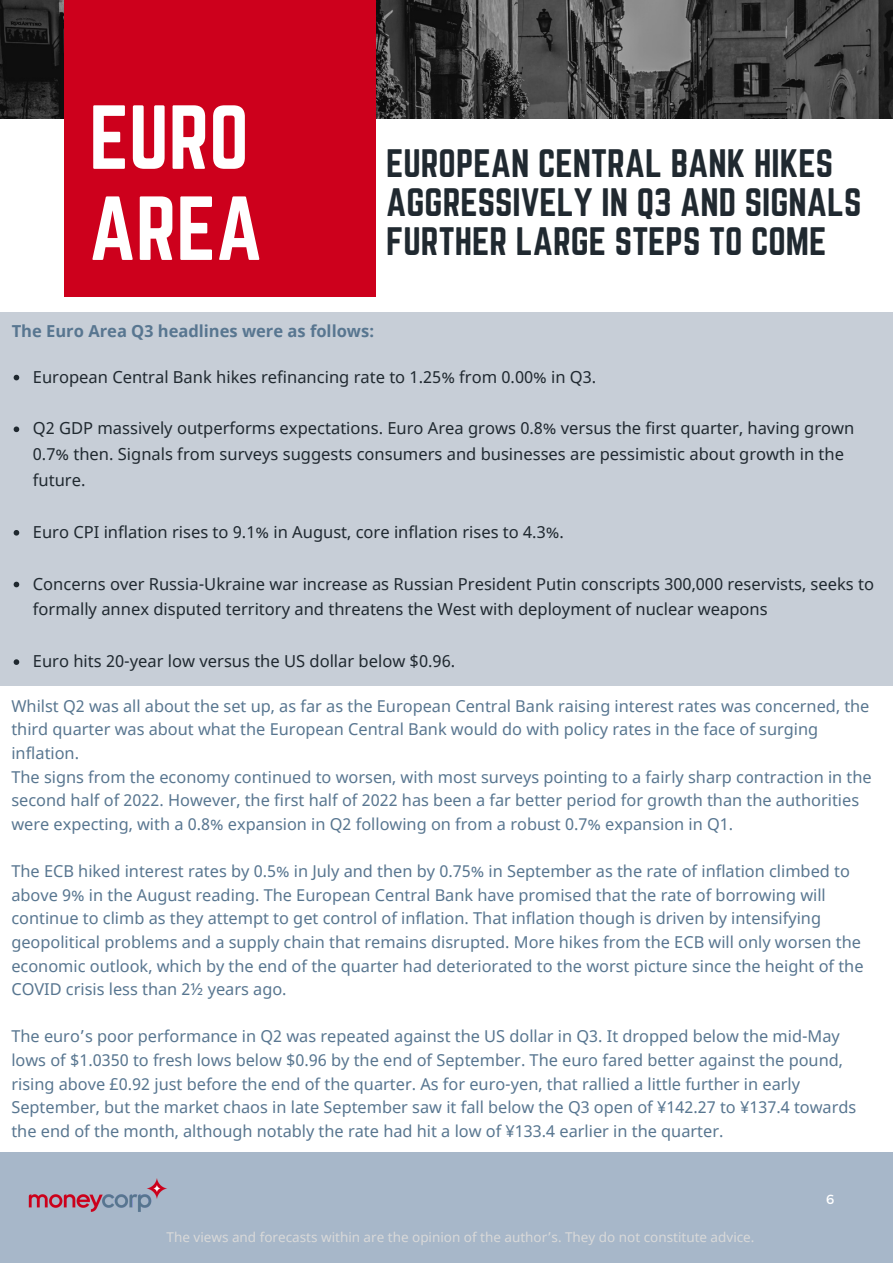
<style>
.page{position:relative;width:893px;height:1264px;background:#fff}
.page>*{position:absolute;margin:0;border:0;box-sizing:border-box;transform-origin:0 0}
.t1{font:79.35px/91.1px "Norwester";color:#fff}
.t2{font:34.65px/39.3px "Norwester";color:#202930}
.t3{font:16.5px/25.8px "Noto Sans";color:#202930}
.t4{font:700 16.5px "Noto Sans";color:#587690}
.t5{font:16.35px/23.5px "Noto Sans";color:#587690}
.t6{font:13.5px "Noto Sans";color:#d9d9d9}
.t7{font:13.2px "Montserrat";color:#fff}
</style>
<div class="page">
<div style="left:0;top:1152px;width:892px;height:110px;background:#a7b7c9"></div>
<img style="left:0;top:0;width:892px;height:119px">
<div style="left:65px;top:0;width:310px;height:296px;background:#cd001c"></div>
<div style="left:0;top:312px;width:892px;height:374px;background:#c7ced7"></div>
<svg style="left:14px;top:375px;width:5px;height:5px"></svg>
<svg style="left:14px;top:426px;width:5px;height:6px"></svg>
<svg style="left:14px;top:530px;width:5px;height:5px"></svg>
<svg style="left:14px;top:581px;width:5px;height:6px"></svg>
<svg style="left:14px;top:659px;width:5px;height:6px"></svg>
<img style="left:28px;top:1178px;width:139px;height:34px">
<h1 class="t1" style="left:89px;top:91px;width:175px">EURO<br>AREA</h1>
<h2 class="t2" style="left:386px;top:143px;width:476px">EUROPEAN CENTRAL BANK HIKES<br>AGGRESSIVELY IN Q3 AND SIGNALS<br>FURTHER LARGE STEPS TO COME</h2>
<p class="t4" style="left:12px;top:319px;width:364px">The Euro Area Q3 headlines were as follows:</p>
<p class="t3" style="left:33px;top:363px;width:565px">European Central Bank hikes refinancing rate to 1.25% from 0.00% in Q3.</p>
<p class="t3" style="left:33px;top:415px;width:823px">Q2 GDP massively outperforms expectations. Euro Area grows 0.8% versus the first quarter, having grown<br>0.7% then. Signals from surveys suggests consumers and businesses are pessimistic about growth in the future.</p>
<p class="t3" style="left:33px;top:518px;width:532px">Euro CPI inflation rises to 9.1% in August, core inflation rises to 4.3%.</p>
<p class="t3" style="left:33px;top:570px;width:842px">Concerns over Russia-Ukraine war increase as Russian President Putin conscripts 300,000 reservists, seeks to formally annex disputed territory and threatens the West with deployment of nuclear weapons</p>
<p class="t3" style="left:33px;top:648px;width:424px">Euro hits 20-year low versus the US dollar below $0.96.</p>
<p class="t5" style="left:11px;top:693px;width:861px">Whilst Q2 was all about the set up, as far as the European Central Bank raising interest rates was concerned, the third quarter was about what the European Central Bank would do with policy rates in the face of surging inflation.<br>The signs from the economy continued to worsen, with most surveys pointing to a fairly sharp contraction in the second half of 2022. However, the first half of 2022 has been a far better period for growth than the authorities were expecting, with a 0.8% expansion in Q2 following on from a robust 0.7% expansion in Q1.</p>
<p class="t5" style="left:11px;top:859px;width:853px">The ECB hiked interest rates by 0.5% in July and then by 0.75% in September as the rate of inflation climbed to above 9% in the August reading. The European Central Bank have promised that the rate of borrowing will continue to climb as they attempt to get control of inflation. That inflation though is driven by intensifying geopolitical problems and a supply chain that remains disrupted. More hikes from the ECB will only worsen the economic outlook, which by the end of the quarter had deteriorated to the worst picture since the height of the COVID crisis less than 2½ years ago.</p>
<p class="t5" style="left:11px;top:1024px;width:846px">The euro’s poor performance in Q2 was repeated against the US dollar in Q3. It dropped below the mid-May lows of $1.0350 to fresh lows below $0.96 by the end of September. The euro fared better against the pound, rising above £0.92 just before the end of the quarter. As for euro-yen, that rallied a little further in early September, but the market chaos in late September saw it fall below the Q3 open of ¥142.27 to ¥137.4 towards the end of the month, although notably the rate had hit a low of ¥133.4 earlier in the quarter.</p>
<p class="t6" style="left:167px;top:1227px;width:589px">The views and forecasts within are the opinion of the author’s. They do not constitute advice.</p>
<p class="t7" style="left:826px;top:1190px;width:10px">6</p>
</div>
